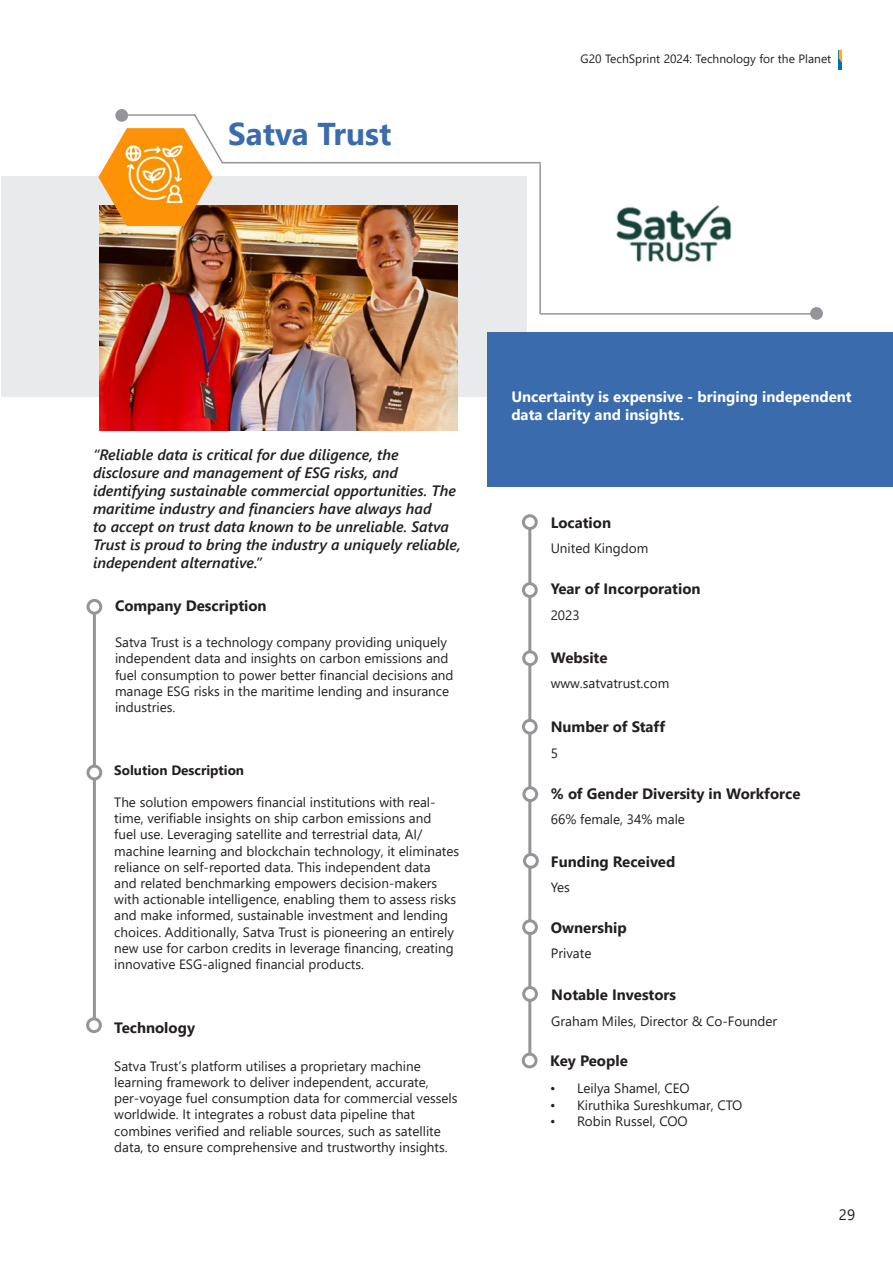
<style>
.page{position:relative;width:893px;height:1263px;background:#fff}
.page>*{position:absolute;margin:0;border:0;box-sizing:border-box;transform-origin:0 0}
.t1{font:700 31.5px "Segoe UI";color:#3a6bac}
.t2{font:italic 600 15px/18px "Segoe UI";color:#231f20}
.t3{font:700 15px "Segoe UI";color:#231f20}
.t4{font:700 15px/18px "Segoe UI";color:#fff}
.t5{font:15px "Segoe UI";color:#231f20}
.t6{font:13.5px/16.2px "Segoe UI";color:#231f20}
.t7{font:700 13.5px "Segoe UI";color:#231f20}
.t8{font:12px "Segoe UI";color:#231f20}
</style>
<div class="page">
<hr style="left:839px;top:50px;width:3px;height:20px;background:#006fba">
<svg style="left:839px;top:50px;width:3px;height:13px"></svg>
<hr style="left:528px;top:529px;width:3px;height:534px;background:#939598">
<div style="left:1px;top:177px;width:525px;height:220px;background:#e9eaeb"></div>
<div style="left:487px;top:332px;width:405px;height:155px;background:#3a6bac"></div>
<div style="left:522px;top:514px;width:16px;height:16px;border:3px solid #939598;border-radius:50%"></div>
<div style="left:523px;top:584px;width:13px;height:12px;background:#fff;border-radius:50%"></div>
<div style="left:522px;top:582px;width:16px;height:16px;border:3px solid #939598;border-radius:50%"></div>
<div style="left:524px;top:652px;width:12px;height:13px;background:#fff;border-radius:50%"></div>
<div style="left:522px;top:650px;width:16px;height:16px;border:3px solid #939598;border-radius:50%"></div>
<div style="left:523px;top:720px;width:13px;height:13px;background:#fff;border-radius:50%"></div>
<div style="left:522px;top:719px;width:16px;height:16px;border:3px solid #939598;border-radius:50%"></div>
<div style="left:524px;top:788px;width:13px;height:12px;background:#fff;border-radius:50%"></div>
<div style="left:522px;top:786px;width:16px;height:16px;border:3px solid #939598;border-radius:50%"></div>
<hr style="left:93px;top:608px;width:3px;height:419px;background:#939598">
<div style="left:88px;top:600px;width:13px;height:13px;background:#fff;border-radius:50%"></div>
<div style="left:87px;top:599px;width:15px;height:16px;border:3px solid #939598;border-radius:50%"></div>
<div style="left:88px;top:766px;width:13px;height:13px;background:#fff;border-radius:50%"></div>
<div style="left:87px;top:765px;width:15px;height:15px;border:3px solid #939598;border-radius:50%"></div>
<div style="left:524px;top:987px;width:12px;height:13px;background:#fff;border-radius:50%"></div>
<div style="left:522px;top:986px;width:16px;height:16px;border:3px solid #939598;border-radius:50%"></div>
<div style="left:524px;top:854px;width:13px;height:13px;background:#fff;border-radius:50%"></div>
<div style="left:523px;top:853px;width:16px;height:16px;border:3px solid #939598;border-radius:50%"></div>
<div style="left:88px;top:1019px;width:12px;height:12px;background:#fff;border-radius:50%"></div>
<div style="left:86px;top:1017px;width:16px;height:16px;border:3px solid #939598;border-radius:50%"></div>
<hr style="left:222px;top:162px;width:319px;height:1px;background:#939598">
<div style="left:810px;top:307px;width:13px;height:13px;background:#939598;border-radius:50%"></div>
<hr style="left:539px;top:164px;width:2px;height:150px;background:#939598">
<hr style="left:540px;top:313px;width:271px;height:2px;background:#939598">
<svg style="left:115px;top:109px;width:13px;height:13px"></svg>
<div style="left:523px;top:1054px;width:13px;height:13px;background:#fff;border-radius:50%"></div>
<div style="left:522px;top:1053px;width:15px;height:15px;border:3px solid #939598;border-radius:50%"></div>
<div style="left:524px;top:921px;width:12px;height:12px;background:#fff;border-radius:50%"></div>
<div style="left:522px;top:919px;width:16px;height:16px;border:3px solid #939598;border-radius:50%"></div>
<img style="left:100px;top:206px;width:357px;height:224px">
<svg style="left:98px;top:112px;width:127px;height:114px"></svg>
<img style="left:122px;top:143px;width:68px;height:64px">
<img style="left:616px;top:205px;width:116px;height:58px">
<p class="t1" style="left:228px;top:104px;width:164px">Satva Trust</p>
<p class="t8" style="left:581px;top:48px;width:252px">G20 TechSprint 2024: Technology for the Planet</p>
<p class="t2" style="left:93px;top:443px;width:369px">“Reliable data is critical for due diligence, the disclosure and management of ESG risks, and identifying sustainable commercial opportunities. The maritime industry and financiers have always had<br>to accept on trust data known to be unreliable. Satva Trust is proud to bring the industry a uniquely reliable, independent alternative“.</p>
<p class="t3" style="left:115px;top:592px;width:153px">Company Description</p>
<p class="t6" style="left:115px;top:633px;width:340px">Satva Trust is a technology company providing uniquely independent data and insights on carbon emissions and fuel consumption to power better financial decisions and manage ESG risks in the maritime lending and insurance industries.</p>
<p class="t7" style="left:114px;top:757px;width:131px">Solution Description</p>
<p class="t6" style="left:114px;top:809px;width:319px">time, verifiable insights on ship carbon emissions and</p>
<p class="t6" style="left:114px;top:793px;width:323px">The solution empowers financial institutions with real-</p>
<p class="t6" style="left:114px;top:825px;width:346px">fuel use. Leveraging satellite and terrestrial data, AI/ machine learning and blockchain technology it, eliminates reliance on self-reported data. This independent data<br>and related benchmarking empowers decision-makers with actionable intelligence, enabling them to assess risks and make informed, sustainable investment and lending choices. Additionally, Satva Trust is pioneering an entirely new use for carbon credits in leverage financing, creating innovative ESG-aligned financial products.</p>
<p class="t3" style="left:114px;top:1013px;width:82px">Technology</p>
<p class="t6" style="left:114px;top:1057px;width:345px">Satva Trust s’ platform utilises a proprietary machine learning framework to deliver independent, accurate, per-voyage fuel consumption data for commercial vessels worldwide It. integrates a robust data pipeline that combines verified and reliable sources, such as satellite data, to ensure comprehensive and trustworthy insights.</p>
<p class="t4" style="left:511px;top:386px;width:342px">Uncertainty is expensive - bringing independent data clarity and insights.</p>
<p class="t3" style="left:551px;top:508px;width:62px">Location</p>
<p class="t6" style="left:551px;top:539px;width:99px">United Kingdom</p>
<p class="t3" style="left:551px;top:575px;width:151px">Year of Incorporation</p>
<p class="t6" style="left:551px;top:606px;width:31px">2023</p>
<p class="t3" style="left:551px;top:643px;width:58px">Website</p>
<p class="t6" style="left:551px;top:674px;width:120px">www.satvatrust.com</p>
<p class="t3" style="left:551px;top:713px;width:116px">Number of Staff</p>
<p class="t6" style="left:551px;top:743px;width:9px">5</p>
<p class="t3" style="left:551px;top:779px;width:251px">% of Gender Diversity in Workforce</p>
<p class="t6" style="left:551px;top:810px;width:136px">66% female, 34% male</p>
<p class="t3" style="left:551px;top:847px;width:126px">Funding Received</p>
<p class="t6" style="left:551px;top:878px;width:21px">Yes</p>
<p class="t3" style="left:551px;top:913px;width:77px">Ownership</p>
<p class="t6" style="left:551px;top:944px;width:42px">Private</p>
<p class="t3" style="left:551px;top:981px;width:126px">Notable Investors</p>
<p class="t6" style="left:551px;top:1011px;width:228px">Graham Miles, Director &amp; Co-Founder</p>
<p class="t3" style="left:550px;top:1047px;width:79px">Key People</p>
<p class="t6" style="left:577px;top:1079px;width:114px">Leilya Shamel, CEO</p>
<p class="t6" style="left:550px;top:1079px;width:7px">•</p>
<p class="t6" style="left:550px;top:1095px;width:7px">•</p>
<p class="t6" style="left:550px;top:1112px;width:7px">•</p>
<p class="t6" style="left:577px;top:1095px;width:167px">Kiruthika Sureshkumar, CTO</p>
<p class="t6" style="left:577px;top:1112px;width:112px">Robin Russel, COO</p>
<p class="t5" style="left:839px;top:1200px;width:18px">29</p>
</div>
